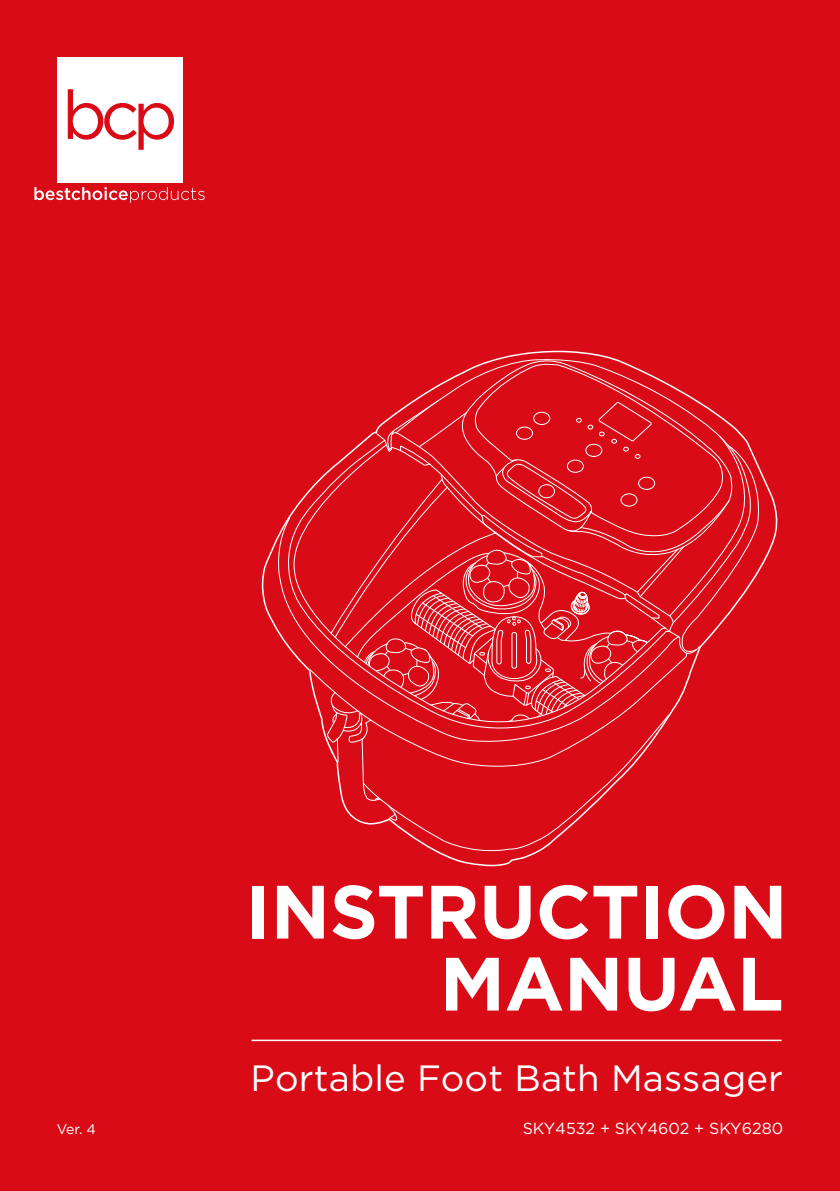
<style>
.page{position:relative;width:840px;height:1191px;background:#fff}
.page>*{position:absolute;margin:0;border:0;box-sizing:border-box;transform-origin:0 0}
.t1{font:700 75.2px/72px "Gotham";letter-spacing:-.005em;color:#fff;text-align:right}
.t2{font:36.4px "Gotham";letter-spacing:.005em;color:#fff}
.t3{font:16px "Gotham";color:#fff}
.t4{font:14px "Gotham";color:#fff}
</style>
<div class="page">
<div style="left:0;top:0;width:839px;height:1191px;background:#d90b17"></div>
<hr style="left:251px;top:1039px;width:530px;height:2px;background:#fff">
<div style="left:57px;top:57px;width:125px;height:125px;background:#fff"></div>
<svg style="left:68px;top:89px;width:106px;height:61px"></svg>
<svg style="left:34px;top:187px;width:170px;height:16px"></svg>
<svg style="left:448px;top:356px;width:176px;height:39px"></svg>
<svg style="left:361px;top:763px;width:275px;height:93px"></svg>
<svg style="left:387px;top:805px;width:10px;height:26px"></svg>
<svg style="left:362px;top:782px;width:18px;height:20px"></svg>
<svg style="left:277px;top:517px;width:49px;height:223px"></svg>
<svg style="left:471px;top:362px;width:226px;height:38px"></svg>
<svg style="left:326px;top:400px;width:435px;height:363px"></svg>
<h1 class="t1" style="left:245px;top:875px;width:543px">INSTRUCTION<br>MANUAL</h1>
<p class="t2" style="left:250px;top:1054px;width:533px">Portable Foot Bath Massager</p>
<p class="t4" style="left:57px;top:1120px;width:41px">Ver. 4</p>
<p class="t3" style="left:522px;top:1118px;width:262px">SKY4532 + SKY4602 + SKY6280</p>
</div>
